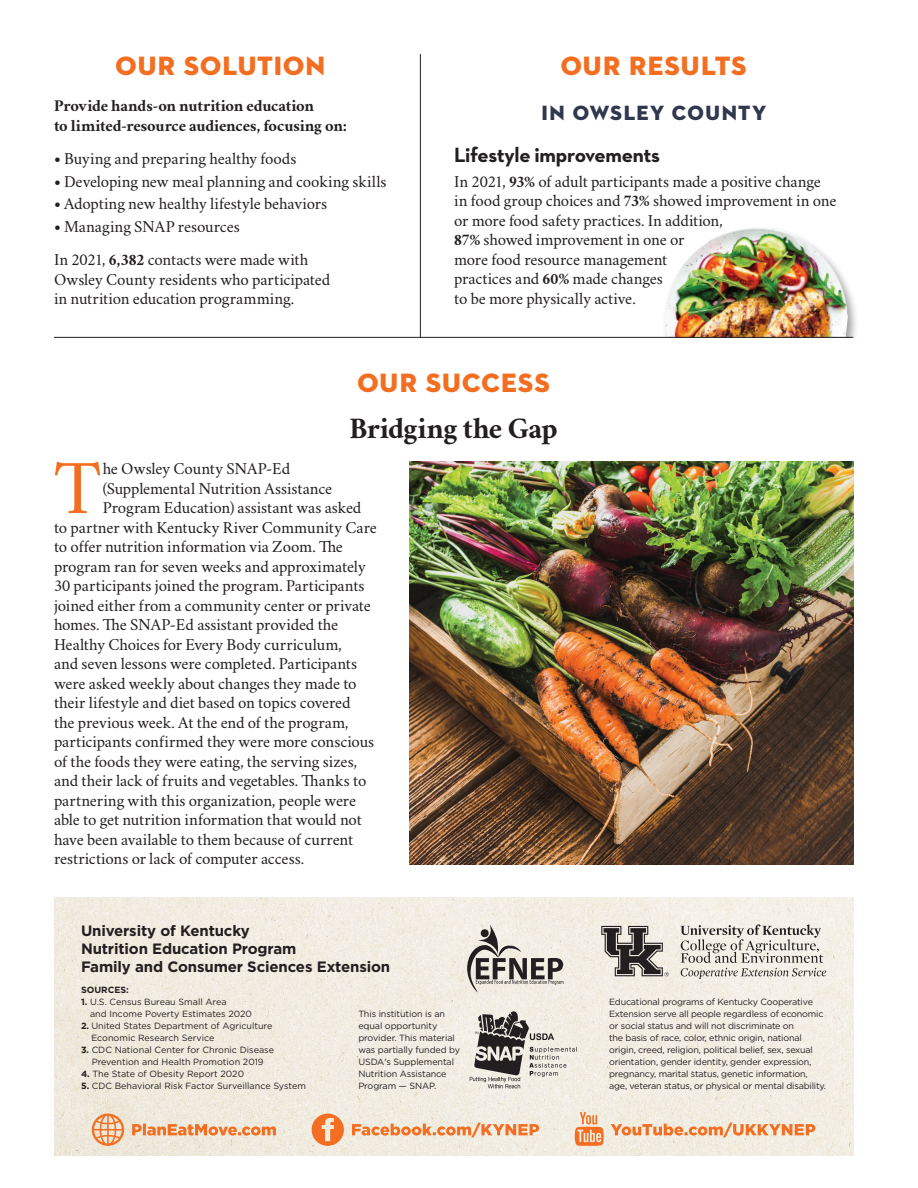
<style>
.page{position:relative;width:918px;height:1188px;background:#fff}
.page>*{position:absolute;margin:0;border:0;box-sizing:border-box;transform-origin:0 0}
.Body{font:75.45px "Crimson";color:#f36e21}
.Headline{font:700 30px "Crimson";letter-spacing:-.015em;color:#231f20}
.Section_Heading{font:27px "Neutraface 2 Display Titling";letter-spacing:.04em;color:#f36e21}
.Subhead{font:700 21px "Neutraface 2 Text";letter-spacing:-.015em;color:#231f20}
.Body_Front{font:21px "Neutraface 2 Display Titling";letter-spacing:.07em;color:#31374e}
.Body-2{font:16.5px "Crimson";letter-spacing:-.01em;color:#231f20}
.Body_Front-2{font:16.5px/19.5px "Crimson";letter-spacing:-.01em;color:#231f20}
.Body_Front-3{font:700 16.5px/19.5px "Crimson";letter-spacing:-.01em;color:#231f20}
.Credit_box_heading{font:700 15px "Gotham";letter-spacing:-.01em;color:#231f20}
.Sources{font:9px/12px "Gotham";letter-spacing:-.02em;color:#231f20}
.Sources-2{font:9px/12px "Gotham";color:#231f20}
.Sources-3{font:700 9px "Gotham";color:#231f20}
.s1{font-weight:700}
</style>
<div class="page">
<img style="left:54px;top:897px;width:799px;height:259px">
<img style="left:663px;top:227px;width:193px;height:110px">
<hr style="left:420px;top:54px;width:1px;height:283px;background:#231f20">
<hr style="left:54px;top:337px;width:799px;height:1px;background:#231f20">
<svg style="left:601px;top:926px;width:68px;height:50px;background:#8d8984"></svg>
<svg style="left:680px;top:924px;width:146px;height:55px;background:#cfcbc3"></svg>
<svg style="left:312px;top:1114px;width:32px;height:32px"></svg>
<svg style="left:352px;top:1123px;width:187px;height:14px;background:#f1b791"></svg>
<svg style="left:132px;top:1124px;width:144px;height:12px;background:#f0ab7e"></svg>
<svg style="left:92px;top:1114px;width:32px;height:32px"></svg>
<svg style="left:611px;top:1123px;width:204px;height:14px;background:#f1b891"></svg>
<svg style="left:575px;top:1112px;width:29px;height:34px"></svg>
<svg style="left:470px;top:1011px;width:107px;height:77px;background:#b7b3ac"></svg>
<svg style="left:467px;top:924px;width:96px;height:68px;background:#bebab3"></svg>
<img style="left:409px;top:462px;width:444px;height:402px">
<p class="Section_Heading" style="left:115px;top:49px;width:211px">OUR SOLUTION</p>
<p class="Section_Heading" style="left:561px;top:49px;width:187px">OUR RESULTS</p>
<p class="Body_Front-3" style="left:54px;top:96px;width:295px">Provide hands-on nutrition education<br>to limited-resource audiences, focusing on:</p>
<p class="Body_Front-2" style="left:54px;top:148px;width:244px"><span class="s1">•</span> Buying and preparing healthy foods</p>
<p class="Body_Front-2" style="left:54px;top:170px;width:334px"><span class="s1">•</span> Developing new meal planning and cooking skills</p>
<p class="Body_Front-2" style="left:54px;top:193px;width:275px"><span class="s1">•</span> Adopting new healthy lifestyle behaviors</p>
<p class="Body_Front-2" style="left:54px;top:216px;width:187px"><span class="s1">•</span> Managing SNAP resources</p>
<p class="Body_Front-2" style="left:54px;top:249px;width:278px">In 2021, <span class="s1">6,382</span> contacts were made with<br>Owsley County residents who participated in nutrition education programming.</p>
<p class="Body_Front" style="left:541px;top:99px;width:226px">IN OWSLEY COUNTY</p>
<p class="Subhead" style="left:454px;top:142px;width:207px">Lifestyle improvements</p>
<p class="Body_Front-2" style="left:454px;top:171px;width:384px">In 2021, <span class="s1">93%</span> of adult participants made a positive change in food group choices and <span class="s1">73%</span> showed improvement in one or more food safety practices. In addition,<br><span class="s1">87%</span> showed improvement in one or<br>more food resource management<br>practices and <span class="s1">60%</span> made changes<br>to be more physically active.</p>
<p class="Section_Heading" style="left:357px;top:366px;width:194px">OUR SUCCESS</p>
<p class="Headline" style="left:349px;top:406px;width:210px">Bridging the Gap</p>
<p class="Body" style="left:54px;top:437px;width:49px">T</p>
<p class="Body-2" style="left:103px;top:457px;width:189px">he Owsley County SNAP-Ed</p>
<p class="Body-2" style="left:103px;top:477px;width:231px">(Supplemental Nutrition Assistance</p>
<p class="Body-2" style="left:103px;top:496px;width:260px">Program Education) assistant was asked</p>
<p class="Body-2" style="left:54px;top:516px;width:324px">to partner with Kentucky River Community Care</p>
<p class="Body-2" style="left:54px;top:535px;width:291px">to offer nutrition information via Zoom. The</p>
<p class="Body-2" style="left:54px;top:555px;width:313px">program ran for seven weeks and approximately</p>
<p class="Body-2" style="left:54px;top:574px;width:312px">30 participants joined the program. Participants</p>
<p class="Body-2" style="left:54px;top:594px;width:319px">joined either from a community center or private</p>
<p class="Body-2" style="left:54px;top:613px;width:286px">homes. The SNAP-Ed assistant provided the</p>
<p class="Body-2" style="left:54px;top:633px;width:289px">Healthy Choices for Every Body curriculum,</p>
<p class="Body-2" style="left:54px;top:652px;width:305px">and seven lessons were completed. Participants</p>
<p class="Body-2" style="left:54px;top:672px;width:304px">were asked weekly about changes they made to</p>
<p class="Body-2" style="left:54px;top:691px;width:298px">their lifestyle and diet based on topics covered</p>
<p class="Body-2" style="left:54px;top:711px;width:296px">the previous week. At the end of the program,</p>
<p class="Body-2" style="left:54px;top:730px;width:322px">participants confirmed they were more conscious</p>
<p class="Body-2" style="left:54px;top:750px;width:305px">of the foods they were eating, the serving sizes,</p>
<p class="Body-2" style="left:54px;top:769px;width:314px">and their lack of fruits and vegetables. Thanks to</p>
<p class="Body-2" style="left:54px;top:789px;width:304px">partnering with this organization, people were</p>
<p class="Body-2" style="left:54px;top:808px;width:309px">able to get nutrition information that would not</p>
<p class="Body-2" style="left:54px;top:828px;width:301px">have been available to them because of current</p>
<p class="Body-2" style="left:54px;top:847px;width:252px">restrictions or lack of computer access.</p>
<p class="Credit_box_heading" style="left:81px;top:921px;width:170px">University of Kentucky</p>
<p class="Credit_box_heading" style="left:81px;top:939px;width:217px">Nutrition Education Program</p>
<p class="Credit_box_heading" style="left:81px;top:957px;width:311px">Family and Consumer Sciences Extension</p>
<p class="Sources" style="left:358px;top:1007px;width:103px">This institution is an equal opportunity provider. This material was partially funded by<br>USDA's Supplemental<br>Nutrition Assistance<br>Program — SNAP.</p>
<p class="Sources-3" style="left:81px;top:984px;width:49px">SOURCES:</p>
<p class="Sources-2" style="left:90px;top:996px;width:163px;text-indent:-9px"><span class="s1">1.</span> U.S. Census Bureau Small Area<br>and Income Poverty Estimates 2020</p>
<p class="Sources-2" style="left:91px;top:1020px;width:183px;text-indent:-10px"><span class="s1">2.</span> United States Department of Agriculture<br>Economic Research Service</p>
<p class="Sources-2" style="left:81px;top:1044px;width:195px;text-align:center"><span class="s1">3.</span> CDC National Center for Chronic Disease<br>Prevention and Health Promotion 2019</p>
<p class="Sources-2" style="left:81px;top:1068px;width:165px"><span class="s1">4.</span> The State of Obesity Report 2020</p>
<p class="Sources-2" style="left:81px;top:1080px;width:226px"><span class="s1">5.</span> CDC Behavioral Risk Factor Surveillance System</p>
<p class="Sources" style="left:609px;top:996px;width:219px">Educational programs of Kentucky Cooperative Extension serve all people regardless of economic or social status and will not discriminate on<br>the basis of race, color, ethnic origin, national origin, creed, religion, political belief, sex, sexual orientation, gender identity, gender expression, pregnancy, marital status, genetic information, age, veteran status, or physical or mental disability.</p>
</div>
